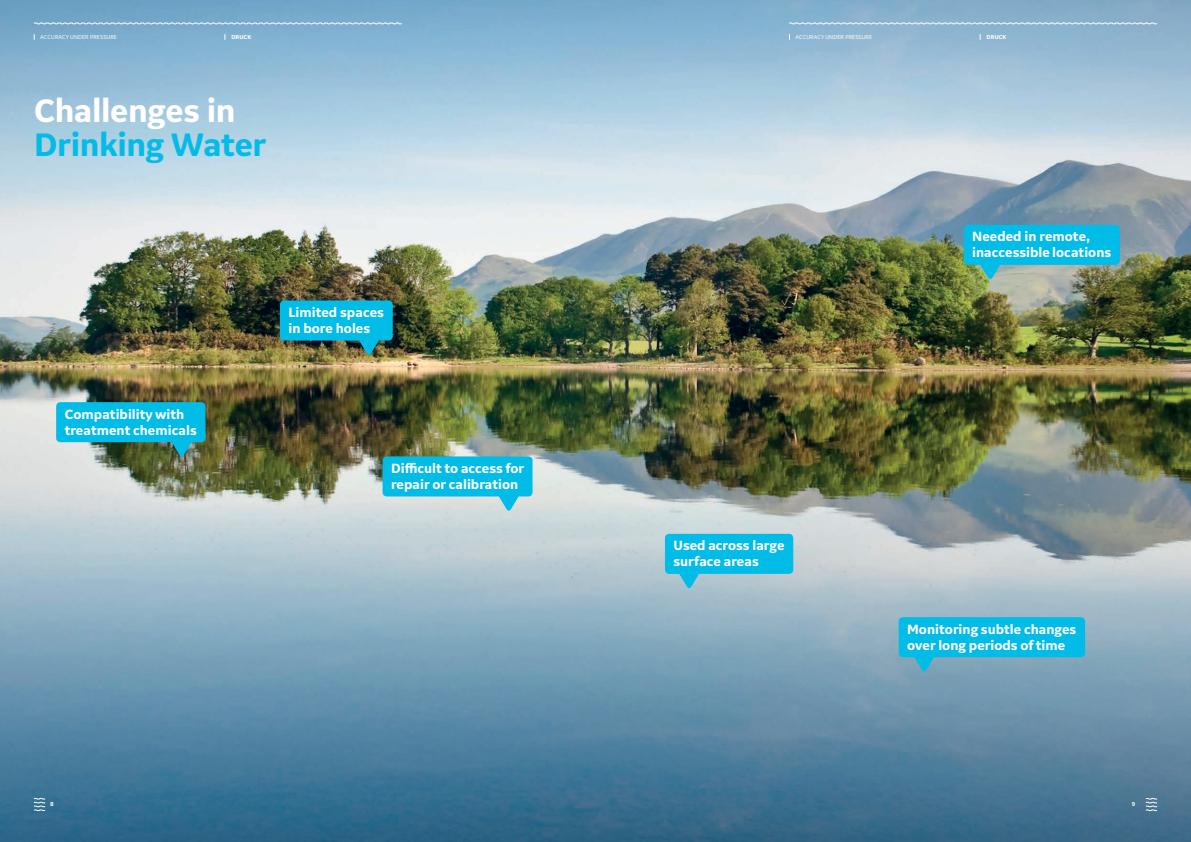
<style>
.page{position:relative;width:1191px;height:842px;background:#fff}
.page>*{position:absolute;margin:0;border:0;box-sizing:border-box;transform-origin:0 0}
.t1{font:700 34px "GE Inspira Sans";letter-spacing:-.015em;color:#02bce8}
.t2{font:700 34px "GE Inspira Sans";letter-spacing:-.01em;color:#fff}
.t3{font:700 14px/16px "GE Inspira Sans";color:#fff}
.t4{font:6px "GE Inspira Sans";letter-spacing:.01em;color:#fff}
.t5{font:700 6px "GE Inspira Sans";letter-spacing:.01em;color:#fff}
</style>
<div class="page">
<img style="left:0;top:0;width:1191px;height:842px">
<img style="left:280px;top:300px;width:113px;height:57px">
<svg style="left:382px;top:456px;width:150px;height:57px;background:#3ec4e3"></svg>
<svg style="left:56px;top:402px;width:149px;height:56px;background:#21acc5"></svg>
<svg style="left:665px;top:534px;width:128px;height:56px;background:#31bee0"></svg>
<svg style="left:963px;top:225px;width:156px;height:56px;background:#2db5cd"></svg>
<svg style="left:898px;top:617px;width:187px;height:56px;background:#24b5da"></svg>
<svg style="left:33px;top:22px;width:369px;height:3px"></svg>
<svg style="left:34px;top:798px;width:11px;height:13px"></svg>
<svg style="left:1145px;top:798px;width:12px;height:13px"></svg>
<svg style="left:788px;top:22px;width:369px;height:3px"></svg>
<p class="t4" style="left:40px;top:33px;width:78px">ACCURACY UNDER PRESSURE</p>
<p class="t5" style="left:231px;top:33px;width:21px">DRUCK</p>
<h1 class="t2" style="left:34px;top:89px;width:203px">Challenges in</h1>
<h1 class="t1" style="left:34px;top:123px;width:234px">Drinking Water</h1>
<p class="t3" style="left:65px;top:406px;width:134px">Compatibility with treatment chemicals</p>
<p class="t3" style="left:288px;top:304px;width:97px">Limited spaces in bore holes</p>
<p class="t3" style="left:391px;top:460px;width:134px">Difficult to access for repair or calibration</p>
<p class="t4" style="left:795px;top:33px;width:78px">ACCURACY UNDER PRESSURE</p>
<p class="t5" style="left:986px;top:33px;width:21px">DRUCK</p>
<p class="t3" style="left:972px;top:228px;width:141px">Needed in remote, inaccessible locations</p>
<p class="t3" style="left:673px;top:537px;width:113px">Used across large surface areas</p>
<p class="t3" style="left:907px;top:621px;width:171px">Monitoring subtle changes over long periods of time</p>
<p class="t5" style="left:50px;top:801px;width:5px">8</p>
<p class="t5" style="left:1131px;top:801px;width:5px">9</p>
</div>
